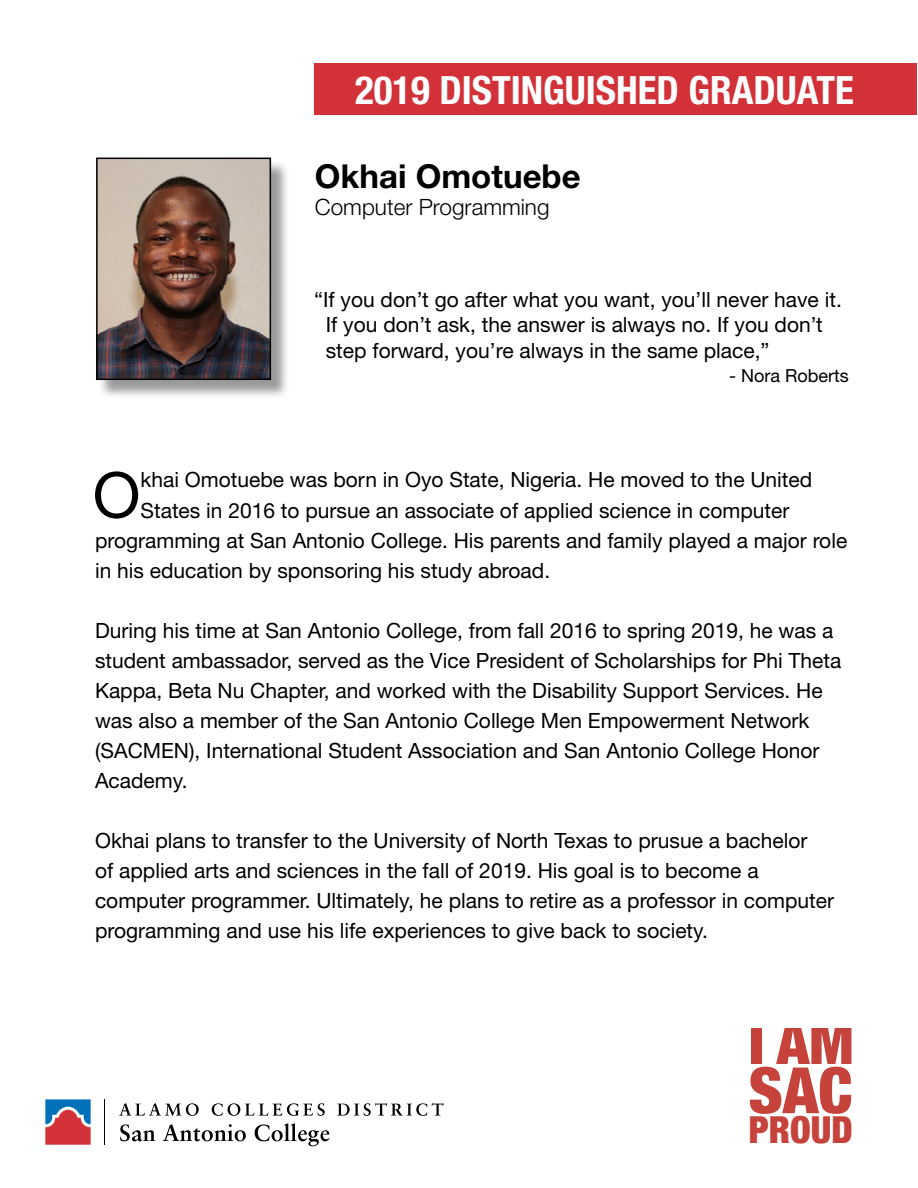
<style>
.page{position:relative;width:918px;height:1188px;background:#fff}
.page>*{position:absolute;margin:0;border:0;box-sizing:border-box;transform-origin:0 0}
.t1{font:900 condensed 63.9px "Helvetica Neue";color:#c6433b}
.t2{font:63px "Helvetica Neue LT Std";color:#000}
.t3{font:900 condensed 58.5px "Helvetica Neue";color:#c6433b}
.t4{font:700 condensed 39px "Helvetica Neue LT Std";color:#fff}
.t5{font:900 condensed 37.2px "Helvetica Neue";color:#c6433b}
.t6{font:700 33px "Helvetica Neue LT Std";color:#000}
.t7{font:300 22.5px "Helvetica Neue LT Std";color:#000}
.t8{font:21px/30px "Helvetica Neue LT Std";color:#000}
.t9{font:18px "Helvetica Neue LT Std";color:#000}
</style>
<div class="page">
<div style="left:314px;top:63px;width:603px;height:52px;background:#d23138"></div>
<svg style="left:45px;top:1099px;width:46px;height:46px;background:#945e79"></svg>
<svg style="left:119px;top:1103px;width:324px;height:13px"></svg>
<svg style="left:120px;top:1123px;width:209px;height:23px"></svg>
<hr style="left:104px;top:1099px;width:1px;height:46px;background:#000">
<div style="left:98px;top:159px;width:192px;height:240px;background:#000;opacity:.4"></div>
<img style="left:99px;top:161px;width:169px;height:216px">
<div style="left:96px;top:158px;width:175px;height:222px;border:2px solid #000"></div>
<h3 class="t4" style="left:355px;top:67px;width:500px">2019 DISTINGUISHED GRADUATE</h3>
<h3 class="t6" style="left:315px;top:156px;width:267px">Okhai Omotuebe</h3>
<p class="t7" style="left:315px;top:193px;width:236px">Computer Programming</p>
<p class="t8" style="left:326px;top:287px;width:518px;line-height:25.2px;text-indent:-12px">“If you don’t go after what you want, you’ll never have it.<br>If you don’t ask, the answer is always no. If you don’t step forward, you’re always in the same place,”</p>
<p class="t9" style="left:729px;top:365px;width:121px">- Nora Roberts</p>
<h2 class="t2" style="left:93px;top:458px;width:49px">O</h2>
<p class="t8" style="left:141px;top:465px;width:673px">khai Omotuebe was born in Oyo State, Nigeria. He moved to the United</p>
<p class="t8" style="left:141px;top:495px;width:650px">States in 2016 to pursue an associate of applied science in computer</p>
<p class="t8" style="left:95px;top:525px;width:754px">programming at San Antonio College. His parents and family played a major role</p>
<p class="t8" style="left:95px;top:555px;width:457px">in his education by sponsoring his study abroad.</p>
<p class="t8" style="left:95px;top:615px;width:748px">During his time at San Antonio College, from fall 2016 to spring 2019, he was a student ambassador, served as the Vice President of Scholarships for Phi Theta Kappa, Beta Nu Chapter, and worked with the Disability Support Services. He was also a member of the San Antonio College Men Empowerment Network (SACMEN), International Student Association and San Antonio College Honor Academy.</p>
<p class="t8" style="left:95px;top:825px;width:741px">Okhai plans to transfer to the University of North Texas to prusue a bachelor<br>of applied arts and sciences in the fall of 2019. His goal is to become a computer programmer. Ultimately, he plans to retire as a professor in computer programming and use his life experiences to give back to society.</p>
<h3 class="t3" style="left:748px;top:995px;width:107px">I AM</h3>
<h1 class="t1" style="left:748px;top:1038px;width:106px">SAC</h1>
<h3 class="t5" style="left:749px;top:1099px;width:105px">PROUD</h3>
</div>
